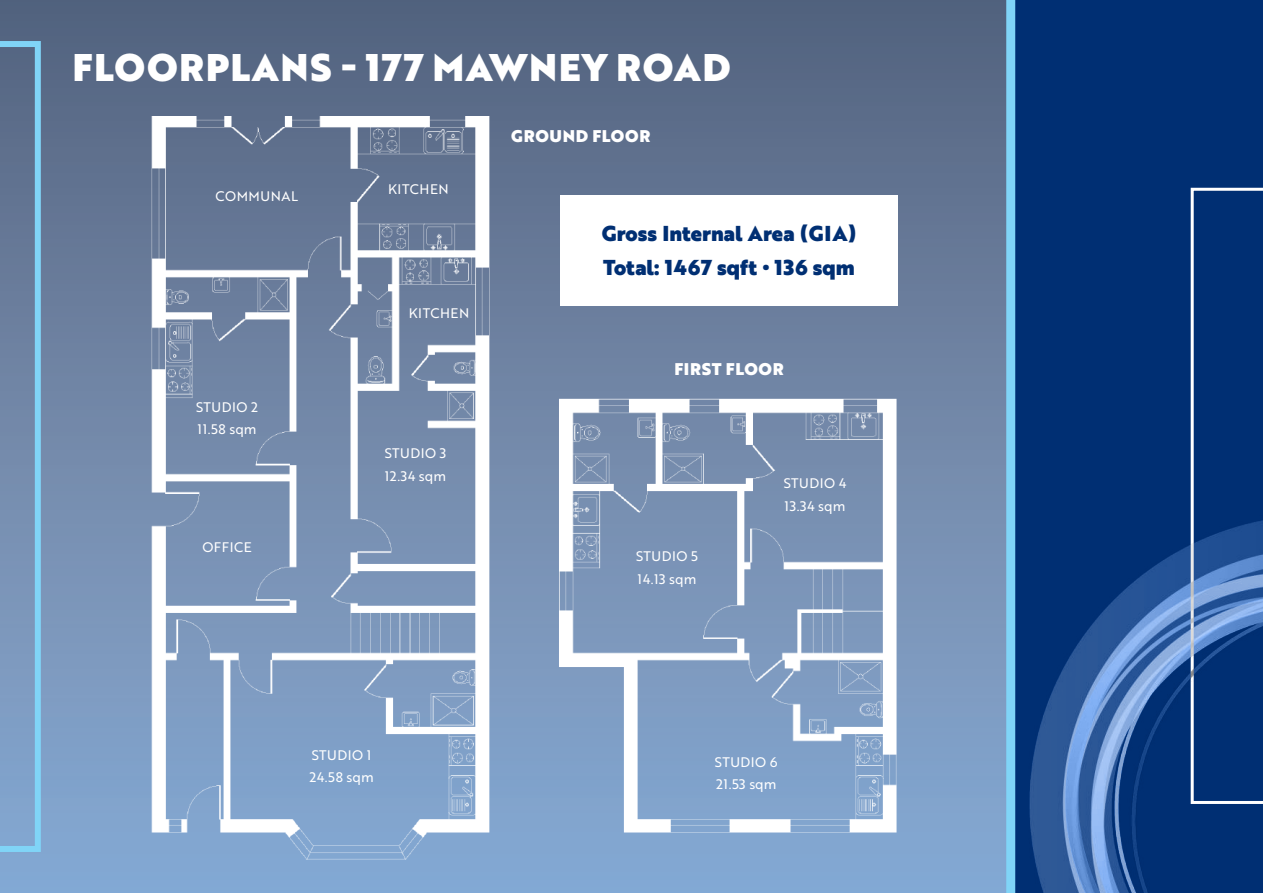
<style>
.page{position:relative;width:1263px;height:893px;background:#fff}
.page>*{position:absolute;margin:0;border:0;box-sizing:border-box;transform-origin:0 0}
.t1{font:37.5px "Brother 1816 Black";letter-spacing:.04em;color:#fff}
.t2{font:21px/33.8px "Brother 1816 Black";color:#002f73}
.t3{font:16.5px "Brother 1816 Black";letter-spacing:.04em;color:#fff}
.t4{font:13.5px/22.2px "Brother 1816 Regular";letter-spacing:.04em;color:#fff}
</style>
<div class="page">
<div style="left:0;top:0;width:1263px;height:893px;background:linear-gradient(to bottom,#57647e,#8aacd6)"></div>
<svg style="left:1006px;top:0;width:257px;height:893px;background:#093b7c"></svg>
<svg style="left:0;top:41px;width:41px;height:811px;background:#7394b6"></svg>
<div style="left:1191px;top:188px;width:72px;height:317px;background:#002f73"></div>
<img style="left:1019px;top:505px;width:244px;height:388px">
<img style="left:151px;top:116px;width:746px;height:744px">
<div style="left:560px;top:195px;width:338px;height:111px;background:#fff"></div>
<h1 class="t1" style="left:73px;top:38px;width:660px">FLOORPLANS - 177 MAWNEY ROAD</h1>
<p class="t4" style="left:216px;top:185px;width:84px">COMMUNAL</p>
<p class="t4" style="left:196px;top:395px;width:64px">STUDIO 2<br>11.58 sqm</p>
<p class="t4" style="left:202px;top:536px;width:51px">OFFICE</p>
<p class="t4" style="left:388px;top:178px;width:62px">KITCHEN</p>
<p class="t4" style="left:409px;top:301px;width:62px">KITCHEN</p>
<p class="t4" style="left:385px;top:442px;width:63px">STUDIO 3<br>12.34 sqm</p>
<p class="t3" style="left:511px;top:124px;width:141px">GROUND FLOOR</p>
<h2 class="t2" style="left:602px;top:216px;width:256px">Gross Internal Area (GIA)<br>Total: 1467 sqft • 136 sqm</h2>
<p class="t3" style="left:674px;top:357px;width:111px">FIRST FLOOR</p>
<p class="t4" style="left:636px;top:545px;width:63px">STUDIO 5<br>14.13 sqm</p>
<p class="t4" style="left:784px;top:472px;width:64px">STUDIO 4<br>13.34 sqm</p>
<p class="t4" style="left:309px;top:744px;width:66px">STUDIO 1<br>24.58 sqm</p>
<p class="t4" style="left:715px;top:751px;width:64px">STUDIO 6<br>21.53 sqm</p>
</div>
